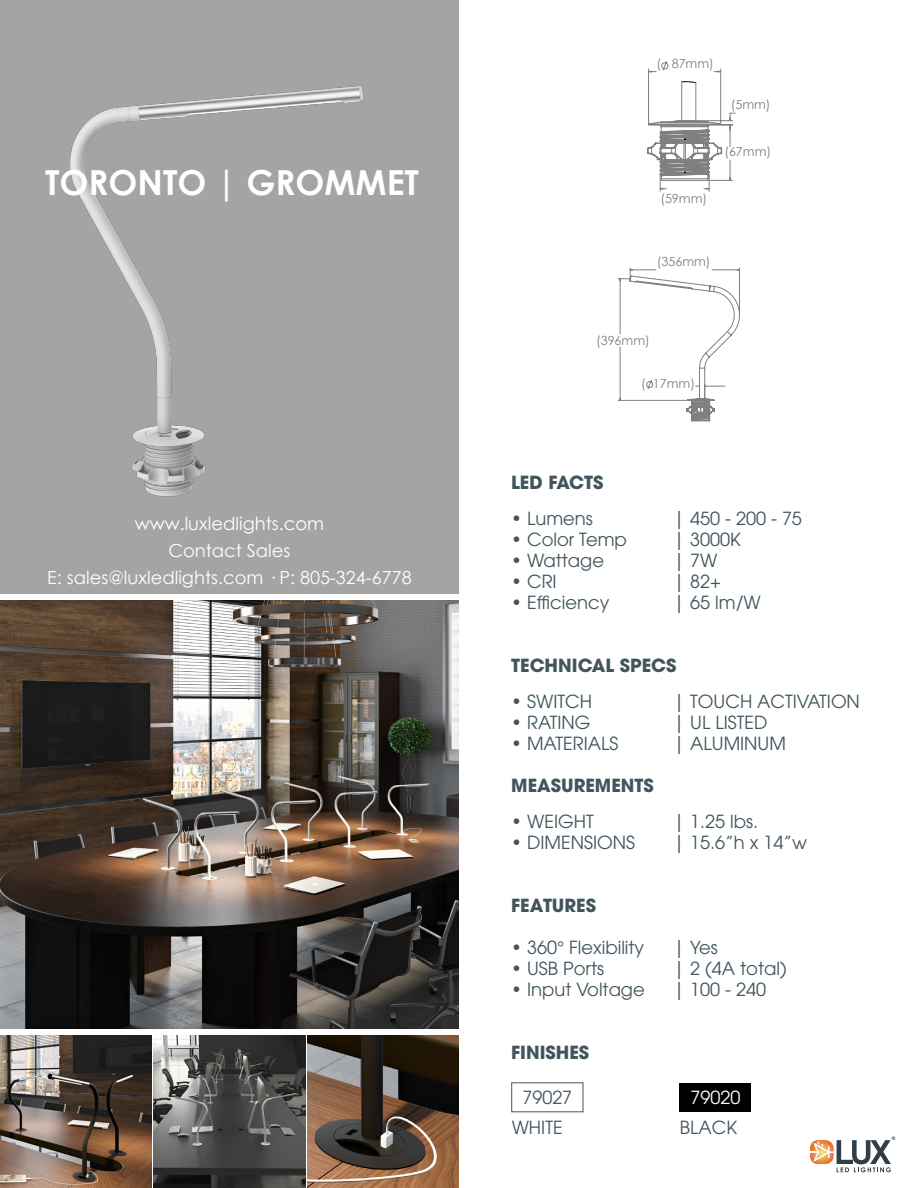
<style>
.page{position:relative;width:918px;height:1188px;background:#fff}
.page>*{position:absolute;margin:0;border:0;box-sizing:border-box;transform-origin:0 0}
.t1{font:700 34.5px "Century Gothic";color:#fff}
.t2{font:18px "ITC Avant Garde Pro";color:#42555d}
.t3{font:18px/27px "Century Gothic";color:#fff;text-align:center}
.t4{font:700 18px "ITC Avant Garde Pro";color:#42555d}
.t5{font:18px "ITC Avant Garde Pro";color:#455560}
.t6{font:18px "ITC Avant Garde Pro";color:#fff}
.t7{font:12.6px "Century Gothic";color:#808080}
.t8{font:700 4.8px "Century Gothic";color:#303e49}
</style>
<div class="page">
<svg style="left:810px;top:1140px;width:81px;height:32px"></svg>
<div style="left:0;top:0;width:459px;height:594px;background:#a4a4a3"></div>
<img style="left:70px;top:86px;width:293px;height:411px">
<img style="left:308px;top:1035px;width:151px;height:153px">
<img style="left:154px;top:1035px;width:151px;height:153px">
<img style="left:0;top:1035px;width:151px;height:153px">
<img style="left:0;top:600px;width:459px;height:428px">
<svg style="left:618px;top:61px;width:122px;height:360px"></svg>
<div style="left:511px;top:1082px;width:72px;height:30px;background:#fff;border:1px solid #455560"></div>
<div style="left:680px;top:1083px;width:71px;height:29px;background:#000"></div>
<hr style="left:917px;top:0;width:1px;height:594px;background:#a4a4a3">
<h1 class="t1" style="left:45px;top:156px;width:375px">TORONTO | GROMMET</h1>
<p class="t3" style="left:47px;top:509px;width:366px">www.luxledlights.com<br>Contact Sales<br>E: sales@luxledlights.com · P: 805-324-6778</p>
<p class="t7" style="left:657px;top:56px;width:59px">( 87mm)</p>
<p class="t7" style="left:731px;top:97px;width:41px">(5mm)</p>
<p class="t7" style="left:660px;top:191px;width:48px">(59mm)</p>
<p class="t7" style="left:724px;top:144px;width:48px">(67mm)</p>
<p class="t7" style="left:657px;top:254px;width:55px">(356mm)</p>
<p class="t7" style="left:596px;top:333px;width:55px">(396mm)</p>
<p class="t7" style="left:641px;top:376px;width:55px">( 17mm)</p>
<p class="t4" style="left:511px;top:470px;width:94px">LED FACTS</p>
<p class="t2" style="left:511px;top:507px;width:83px">• Lumens</p>
<p class="t2" style="left:673px;top:507px;width:130px">| 450 - 200 - 75</p>
<p class="t2" style="left:511px;top:528px;width:117px">• Color Temp</p>
<p class="t2" style="left:673px;top:528px;width:69px">| 3000K</p>
<p class="t2" style="left:511px;top:549px;width:94px">• Wattage</p>
<p class="t2" style="left:673px;top:549px;width:46px">| 7W</p>
<p class="t2" style="left:511px;top:570px;width:47px">• CRI</p>
<p class="t2" style="left:673px;top:570px;width:49px">| 82+</p>
<p class="t2" style="left:511px;top:591px;width:100px">• Efficiency</p>
<p class="t2" style="left:673px;top:591px;width:89px">| 65 lm/W</p>
<p class="t4" style="left:511px;top:653px;width:167px">TECHNICAL SPECS</p>
<p class="t2" style="left:511px;top:690px;width:82px">• SWITCH</p>
<p class="t2" style="left:673px;top:690px;width:188px">| TOUCH ACTIVATION</p>
<p class="t2" style="left:511px;top:711px;width:81px">• RATING</p>
<p class="t2" style="left:673px;top:711px;width:96px">| UL LISTED</p>
<p class="t2" style="left:511px;top:732px;width:109px">• MATERIALS</p>
<p class="t2" style="left:673px;top:732px;width:114px">| ALUMINUM</p>
<p class="t4" style="left:511px;top:773px;width:144px">MEASUREMENTS</p>
<p class="t2" style="left:511px;top:810px;width:84px">• WEIGHT</p>
<p class="t2" style="left:673px;top:810px;width:86px">| 1.25 lbs.</p>
<p class="t2" style="left:511px;top:831px;width:125px">• DIMENSIONS</p>
<p class="t2" style="left:673px;top:831px;width:135px">| 15.6”h x 14”w</p>
<p class="t4" style="left:511px;top:893px;width:86px">FEATURES</p>
<p class="t2" style="left:511px;top:936px;width:135px">• 360° Flexibility</p>
<p class="t2" style="left:673px;top:936px;width:46px">| Yes</p>
<p class="t2" style="left:511px;top:957px;width:94px">• USB Ports</p>
<p class="t2" style="left:673px;top:957px;width:115px">| 2 (4A total)</p>
<p class="t2" style="left:511px;top:978px;width:135px">• Input Voltage</p>
<p class="t2" style="left:673px;top:978px;width:94px">| 100 - 240</p>
<p class="t4" style="left:511px;top:1040px;width:80px">FINISHES</p>
<p class="t5" style="left:522px;top:1086px;width:51px">79027</p>
<p class="t6" style="left:691px;top:1086px;width:51px">79020</p>
<p class="t5" style="left:512px;top:1116px;width:52px">WHITE</p>
<p class="t5" style="left:680px;top:1116px;width:59px">BLACK</p>
<p class="t8" style="left:892px;top:1135px;width:5px">®</p>
</div>
